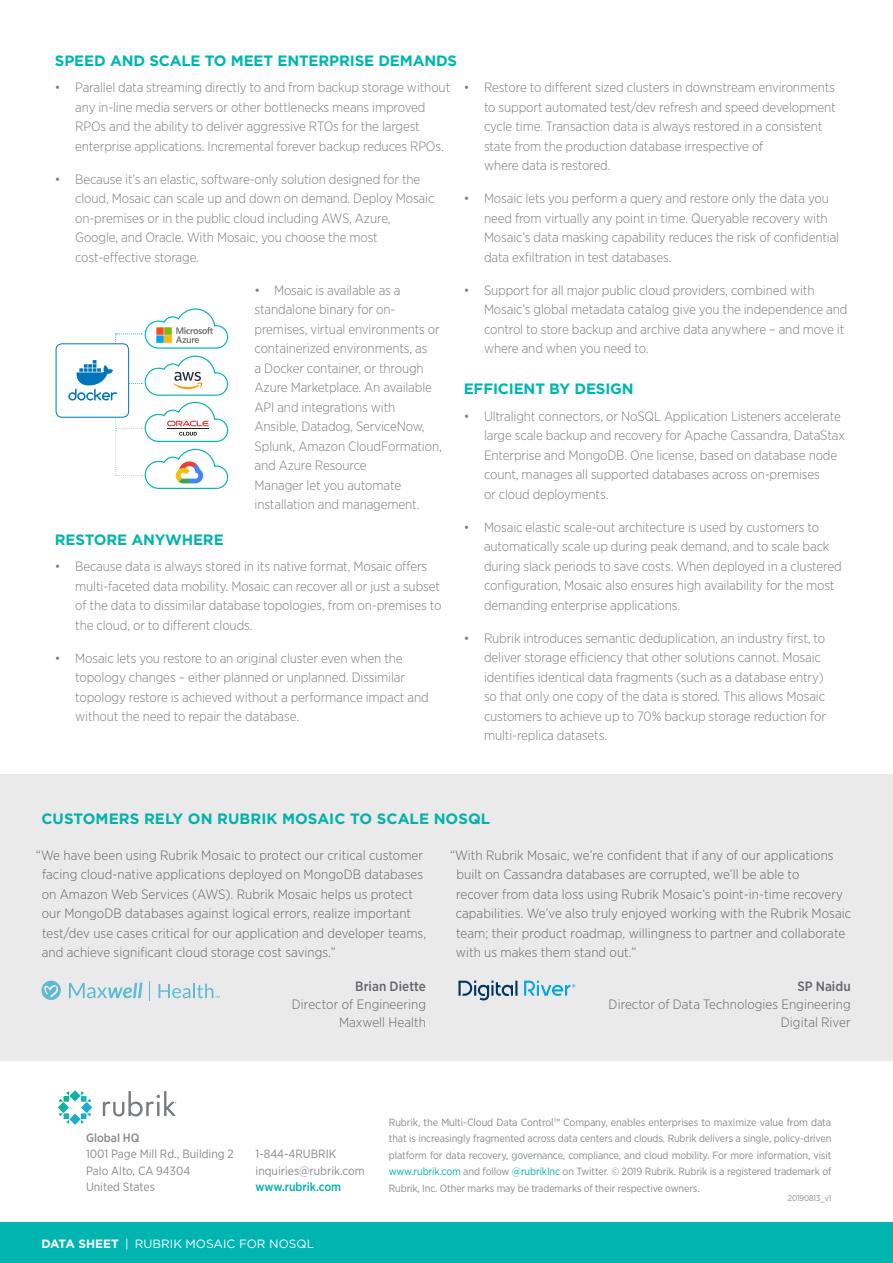
<style>
.page{position:relative;width:893px;height:1263px;background:#fff}
.page>*{position:absolute;margin:0;border:0;box-sizing:border-box;transform-origin:0 0}
.t1{font:700 15px "Gotham";letter-spacing:-.01em;color:#00b5af}
.t2{font:700 15px "Gotham";letter-spacing:.005em;color:#00b2a9}
.t3{font:300 13.5px/19.5px "Gotham Narrow";letter-spacing:-.01em;color:#797d82}
.t4{font:300 13.5px/19.5px "Gotham Narrow";letter-spacing:.005em;color:#63666a}
.t5{font:500 13.5px "Gotham Narrow";letter-spacing:.005em;color:#63666a}
.t6{font:12px/16.5px "Gotham Narrow";color:#888b8d}
.t7{font:12px "Gotham";color:#fff}
.t8{font:500 12px "Gotham Narrow";color:#00b0aa}
.t9{font:500 12px "Gotham Narrow";color:#888b8d}
.t10{font:10.5px/16.5px "Gotham Narrow";letter-spacing:-.01em;color:#888b8d;text-align:justify}
.t11{font:8.25px "Gotham Narrow";letter-spacing:-.01em;color:#888b8d}
.s1{font-weight:700}
.s2{color:#00b2a9}
</style>
<div class="page">
<div style="left:0;top:1222px;width:893px;height:41px;background:#00b5af"></div>
<div style="left:56px;top:343px;width:73px;height:75px;border:1px solid #0374bc;border-radius:6px"></div>
<svg style="left:68px;top:308px;width:161px;height:181px"></svg>
<img style="left:141px;top:312px;width:86px;height:45px">
<div style="left:0;top:774px;width:893px;height:286px;background:#eaeaeb"></div>
<svg style="left:41px;top:981px;width:20px;height:19px"></svg>
<svg style="left:69px;top:983px;width:73px;height:15px"></svg>
<svg style="left:149px;top:981px;width:1px;height:19px"></svg>
<svg style="left:159px;top:984px;width:61px;height:14px"></svg>
<svg style="left:458px;top:981px;width:59px;height:19px"></svg>
<svg style="left:524px;top:981px;width:51px;height:15px"></svg>
<svg style="left:58px;top:1090px;width:34px;height:34px"></svg>
<svg style="left:103px;top:1091px;width:73px;height:25px"></svg>
<p class="t1" style="left:55px;top:51px;width:404px">SPEED AND SCALE TO MEET ENTERPRISE DEMANDS</p>
<p class="t3" style="left:75px;top:77px;width:377px;text-indent:-20px">• Parallel data streaming directly to and from backup storage without any in-line media servers or other bottlenecks means improved RPOs and the ability to deliver aggressive RTOs for the largest enterprise applications. Incremental forever backup reduces RPOs.</p>
<p class="t3" style="left:75px;top:169px;width:361px;text-indent:-20px">• Because it’s an elastic, software-only solution designed for the cloud, Mosaic can scale up and down on demand. Deploy Mosaic on-premises or in the public cloud including AWS, Azure, Google, and Oracle. With Mosaic, you choose the most cost-effective storage.</p>
<p class="t3" style="left:255px;top:280px;width:189px">• Mosaic is available as a standalone binary for on&shy;premises, virtual environments or containerized environments, as<br>a Docker container, or through<br>Azure Marketplace. An available<br>API and integrations with<br>Ansible, Datadog, ServiceNow,<br>Splunk, Amazon CloudFormation, and Azure Resource<br>Manager let you automate installation and management.</p>
<p class="t1" style="left:55px;top:530px;width:170px">RESTORE ANYWHERE</p>
<p class="t3" style="left:75px;top:557px;width:368px;text-indent:-20px">• Because data is always stored in its native format, Mosaic offers multi-faceted data mobility. Mosaic can recover all or just a subset of the data to dissimilar database topologies, from on-premises to the cloud, or to different clouds.</p>
<p class="t3" style="left:75px;top:648px;width:355px;text-indent:-20px">• Mosaic lets you restore to an original cluster even when the topology changes – either planned or unplanned. Dissimilar topology restore is achieved without a performance impact and without the need to repair the database.</p>
<p class="t3" style="left:484px;top:77px;width:353px;text-indent:-20px">• Restore to different sized clusters in downstream environments to support automated test/dev refresh and speed development cycle time. Transaction data is always restored in a consistent state from the production database irrespective of<br>where data is restored.</p>
<p class="t3" style="left:484px;top:188px;width:357px;text-indent:-20px">• Mosaic lets you perform a query and restore only the data you need from virtually any point in time. Queryable recovery with Mosaic’s data masking capability reduces the risk of confidential data exfiltration in test databases.</p>
<p class="t3" style="left:484px;top:280px;width:365px;text-indent:-20px">• Support for all major public cloud providers, combined with Mosaic’s global metadata catalog give you the independence and control to store backup and archive data anywhere – and move it where and when you need to.</p>
<p class="t1" style="left:464px;top:379px;width:171px">EFFICIENT BY DESIGN</p>
<p class="t3" style="left:484px;top:406px;width:363px;text-indent:-20px">• Ultralight connectors, or NoSQL Application Listeners accelerate large scale backup and recovery for Apache Cassandra, DataStax Enterprise and MongoDB. One license, based on database node count, manages all supported databases across on-premises<br>or cloud deployments.</p>
<p class="t3" style="left:484px;top:517px;width:359px;text-indent:-20px">• Mosaic elastic scale-out architecture is used by customers to automatically scale up during peak demand, and to scale back during slack periods to save costs. When deployed in a clustered configuration, Mosaic also ensures high availability for the most demanding enterprise applications.</p>
<p class="t3" style="left:484px;top:628px;width:343px;text-indent:-20px">• Rubrik introduces semantic deduplication, an industry first, to deliver storage efficiency that other solutions cannot. Mosaic identifies identical data fragments (such as a database entry) so that only one copy of the data is stored. This allows Mosaic customers to achieve up to 70% backup storage reduction for multi-replica datasets.</p>
<p class="t2" style="left:41px;top:808px;width:450px">CUSTOMERS RELY ON RUBRIK MOSAIC TO SCALE NOSQL</p>
<p class="t4" style="left:42px;top:845px;width:386px;text-indent:-6px">“We have been using Rubrik Mosaic to protect our critical customer facing cloud-native applications deployed on MongoDB databases on Amazon Web Services (AWS). Rubrik Mosaic helps us protect our MongoDB databases against logical errors, realize important test/dev use cases critical for our application and developer teams, and achieve significant cloud storage cost savings.”</p>
<p class="t5" style="left:355px;top:978px;width:72px">Brian Diette</p>
<p class="t4" style="left:292px;top:995px;width:136px;line-height:18px;text-align:right">Director of Engineering<br>Maxwell Health</p>
<p class="t4" style="left:456px;top:845px;width:397px;text-indent:-6px">“With Rubrik Mosaic, we’re confident that if any of our applications built on Cassandra databases are corrupted, we’ll be able to<br>recover from data loss using Rubrik Mosaic’s point-in-time recovery capabilities. We’ve also truly enjoyed working with the Rubrik Mosaic team; their product roadmap, willingness to partner and collaborate with us makes them stand out.”</p>
<p class="t5" style="left:797px;top:978px;width:55px">SP Naidu</p>
<p class="t4" style="left:609px;top:995px;width:244px;line-height:18px;text-align:right">Director of Data Technologies Engineering<br>Digital River</p>
<p class="t9" style="left:86px;top:1130px;width:55px">Global HQ</p>
<p class="t6" style="left:86px;top:1146px;width:149px">1001 Page Mill Rd., Building 2<br>Palo Alto, CA 94304<br>United States</p>
<p class="t6" style="left:256px;top:1146px;width:111px">1-844-4RUBRIK inquiries@rubrik.com</p>
<p class="t8" style="left:256px;top:1179px;width:87px">www.rubrik.com</p>
<p class="t7" style="left:41px;top:1236px;width:274px"><span class="s1">DATA SHEET</span> | RUBRIK MOSAIC FOR NOSQL</p>
<p class="t10" style="left:389px;top:1114px;width:444px">Rubrik, the Multi-Cloud Data Control™ Company, enables enterprises to maximize value from data that is increasingly fragmented across data centers and clouds. Rubrik delivers a single, policy-driven platform for data recovery, governance, compliance, and cloud mobility. For more information, visit <span class="s2">www.rubrik.com</span> and follow <span class="s2">@rubrikInc</span> on Twitter. © 2019 Rubrik. Rubrik is a registered trademark of Rubrik, Inc. Other marks may be trademarks of their respective owners.</p>
<p class="t11" style="left:788px;top:1193px;width:45px">20190813_v1</p>
</div>
